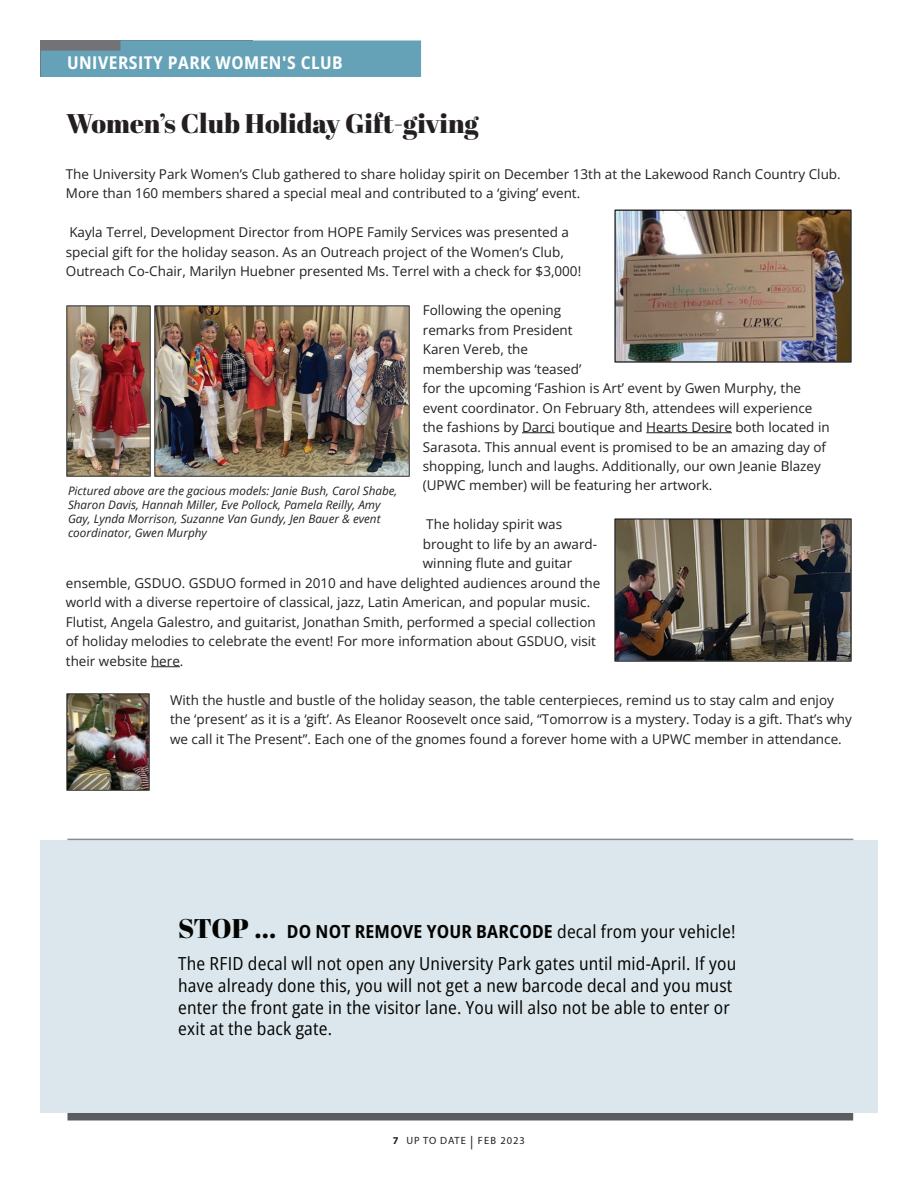
<style>
.page{position:relative;width:918px;height:1188px;background:#fff}
.page>*{position:absolute;margin:0;border:0;box-sizing:border-box;transform-origin:0 0}
.t1{font:27px "Abril Fatface";color:#231f20}
.t2{font:semi-condensed 18px/21.6px "Open Sans";letter-spacing:.01em;color:#040503}
.t3{font:700 semi-condensed 17.55px "Open Sans";letter-spacing:.03em;color:#fff}
.t4{font:13.5px/19.5px "Open Sans";color:#231f20}
.t5{font:italic 11.7px/14.1px "Open Sans";color:#231f20}
.t6{font:10.5px "Myriad Pro";letter-spacing:.095em;color:#231f20}
.s1{font-family:"Abril Fatface";font-stretch:normal;font-size:27px}
.s2{font-weight:700}
.s3{font-size:13.5px}
</style>
<div class="page">
<div style="left:40px;top:840px;width:838px;height:273px;background:#dce7ed"></div>
<div style="left:68px;top:1113px;width:785px;height:7px;background:#5b5c60"></div>
<hr style="left:522px;top:432px;width:33px;height:1px;background:#231f20">
<hr style="left:646px;top:432px;width:86px;height:1px;background:#231f20">
<svg style="left:151px;top:666px;width:29px;height:1px"></svg>
<svg style="left:40px;top:40px;width:213px;height:37px"></svg>
<div style="left:41px;top:41px;width:380px;height:36px;background:#65a2b7"></div>
<hr style="left:67px;top:839px;width:786px;height:1px;background:#231f20">
<img style="left:614px;top:210px;width:238px;height:153px">
<img style="left:614px;top:518px;width:238px;height:144px">
<img style="left:66px;top:694px;width:84px;height:97px">
<img style="left:66px;top:306px;width:84px;height:171px">
<img style="left:154px;top:306px;width:255px;height:171px">
<p class="t3" style="left:67px;top:50px;width:277px">UNIVERSITY PARK WOMEN'S CLUB</p>
<h1 class="t1" style="left:66px;top:104px;width:414px">Women’s Club Holiday Gift-giving</h1>
<p class="t4" style="left:66px;top:164px;width:776px">The University Park Women’s Club gathered to share holiday spirit on December 13th at the Lakewood Ranch Country Club.<br>More than 160 members shared a special meal and contributed to a ‘giving’ event.</p>
<p class="t4" style="left:66px;top:222px;width:517px">Kayla Terrel, Development Director from HOPE Family Services was presented a special gift for the holiday season. As an Outreach project of the Women’s Club,<br>Outreach Co-Chair, Marilyn Huebner presented Ms. Terrel with a check for $3,000!</p>
<p class="t4" style="left:423px;top:300px;width:408px">Following the opening<br>remarks from President<br>Karen Vereb, the<br>membership was ‘teased’<br>for the upcoming ‘Fashion is Art’ event by Gwen Murphy, the event coordinator. On February 8th, attendees will experience the fashions by Darci boutique and Hearts Desire both located in Sarasota. This annual event is promised to be an amazing day of shopping, lunch and laughs. Additionally, our own Jeanie Blazey (UPWC member) will be featuring her artwork.</p>
<p class="t4" style="left:426px;top:515px;width:137px">The holiday spirit was</p>
<p class="t4" style="left:423px;top:534px;width:176px">brought to life by an award-</p>
<p class="t4" style="left:423px;top:553px;width:151px">winning flute and guitar</p>
<p class="t4" style="left:66px;top:573px;width:536px">ensemble, GSDUO. GSDUO formed in 2010 and have delighted audiences around the</p>
<p class="t4" style="left:66px;top:592px;width:526px">world with a diverse repertoire of classical, jazz, Latin American, and popular music.</p>
<p class="t4" style="left:66px;top:612px;width:531px">Flutist, Angela Galestro, and guitarist, Jonathan Smith, performed a special collection</p>
<p class="t4" style="left:66px;top:631px;width:532px">of holiday melodies to celebrate the event! For more information about GSDUO, visit</p>
<p class="t4" style="left:66px;top:651px;width:119px">their website here.</p>
<p class="t4" style="left:170px;top:690px;width:683px">With the hustle and bustle of the holiday season, the table centerpieces, remind us to stay calm and enjoy the ‘present’ as it is a ‘gift’. As Eleanor Roosevelt once said, “Tomorrow is a mystery. Today is a gift. That’s why we call it The Present”. Each one of the gnomes found a forever home with a UPWC member in attendance.</p>
<p class="t5" style="left:68px;top:483px;width:331px">Pictured above are the gacious models: Janie Bush, Carol Shabe, Sharon Davis, Hannah Miller, Eve Pollock, Pamela Reilly, Amy Gay, Lynda Morrison, Suzanne Van Gundy, Jen Bauer &amp; event coordinator, Gwen Murphy</p>
<h2 class="t2" style="left:178px;top:915px;width:560px;line-height:32.4px"><span class="s1">STOP ...</span> <span class="s2">DO NOT REMOVE YOUR BARCODE</span> decal from your vehicle!<br>The RFID decal wll not open any University Park gates until mid-April. If you</h2>
<h2 class="t2" style="left:178px;top:974px;width:556px">have already done this, you will not get a new barcode decal and you must enter the front gate in the visitor lane. You will also not be able to enter or exit at the back gate.</h2>
<p class="t6" style="left:393px;top:1134px;width:134px"><span class="s2">7</span> UP TO DATE <span class="s3">|</span> FEB 2023</p>
</div>
